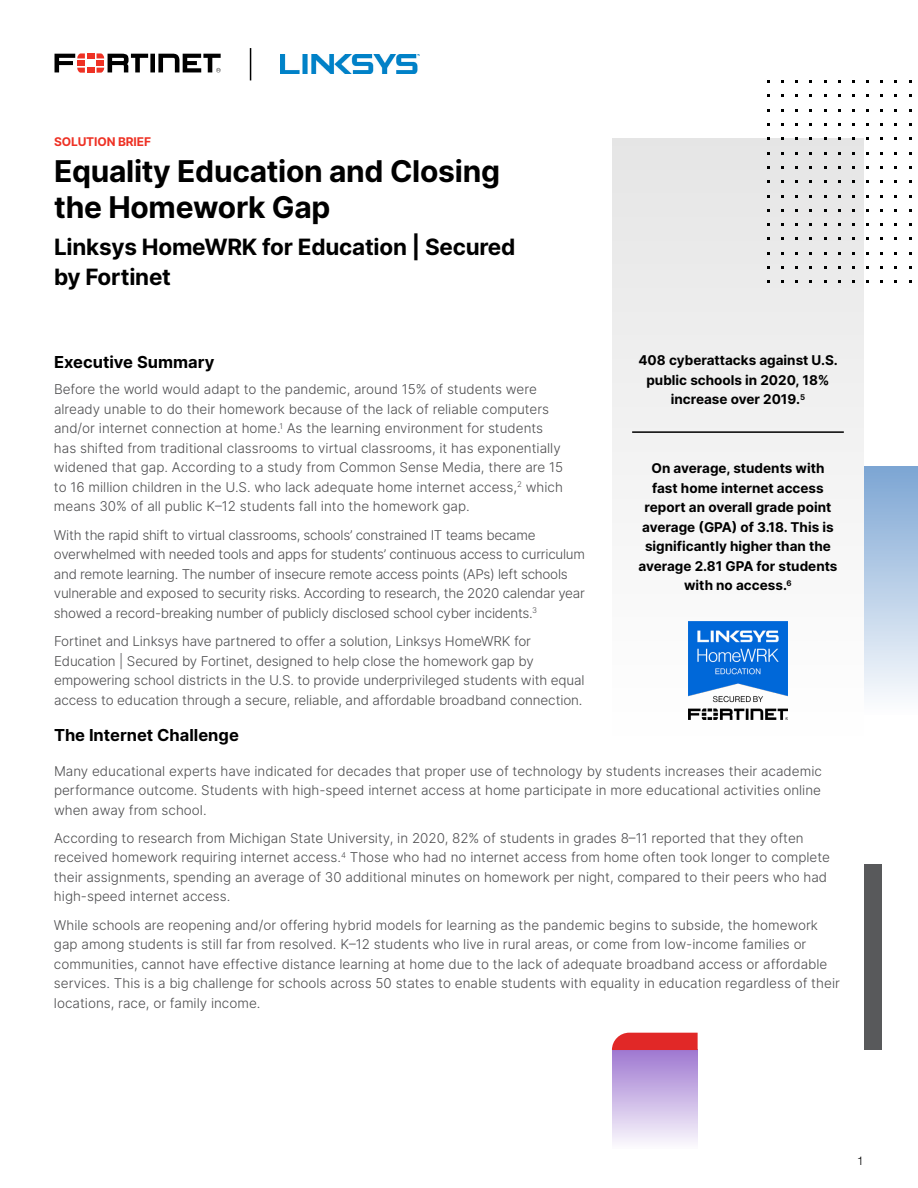
<style>
.page{position:relative;width:918px;height:1188px;background:#fff}
.page>*{position:absolute;margin:0;border:0;box-sizing:border-box;transform-origin:0 0}
.t1{font:700 30px/36px "Inter";letter-spacing:-.01em;color:#000}
.t2{font:700 22.5px/30px "Inter";letter-spacing:-.01em;color:#000}
.t3{font:700 16.5px "Inter";color:#000}
.t4{font:300 13.5px/19.5px "Inter";color:#4d4d4f}
.t5{font:300 13.5px/19.5px "Inter";letter-spacing:-.02em;color:#4d4d4f}
.t6{font:700 13.5px/19.5px "Inter";color:#000;text-align:center}
.t7{font:700 12px "Inter";letter-spacing:-.01em;color:#ee3124}
.t8{font:300 12px "Helvetica Neue LT Pro";color:#000}
</style>
<div class="page">
<svg style="left:55px;top:53px;width:166px;height:20px"></svg>
<hr style="left:250px;top:48px;width:1px;height:32px;background:#000">
<img style="left:280px;top:55px;width:139px;height:19px">
<div style="left:612px;top:138px;width:252px;height:604px;background:#f1f1f1"></div>
<hr style="left:632px;top:431px;width:212px;height:2px;background:#000">
<img style="left:688px;top:621px;width:100px;height:99px">
<div style="left:612px;top:1050px;width:86px;height:99px;background:linear-gradient(to bottom,#9f78d1,#fdfcfe)"></div>
<div style="left:864px;top:864px;width:17px;height:185px;background:#58595b"></div>
<div style="left:864px;top:467px;width:54px;height:248px;background:linear-gradient(to bottom,#7ca6d3,#fdfdfe)"></div>
<svg style="left:612px;top:1033px;width:86px;height:17px"></svg>
<p class="t7" style="left:54px;top:133px;width:99px">SOLUTION BRIEF</p>
<h1 class="t1" style="left:54px;top:153px;width:448px">Equality Education and Closing the Homework Gap</h1>
<h2 class="t2" style="left:54px;top:231px;width:463px">Linksys HomeWRK for Education | Secured by Fortinet</h2>
<p class="t3" style="left:54px;top:350px;width:162px">Executive Summary</p>
<p class="t4" style="left:54px;top:379px;width:511px">Before the world would adapt to the pandemic, around 15% of students were already unable to do their homework because of the lack of reliable computers and/or internet connection at home.<sup>1</sup> As the learning environment for students has shifted from traditional classrooms to virtual classrooms, it has exponentially widened that gap. According to a study from Common Sense Media, there are 15 to 16 million children in the U.S. who lack adequate home internet access,<sup>2</sup> which means 30% of all public K–12 students fall into the homework gap.</p>
<p class="t5" style="left:54px;top:525px;width:533px">With the rapid shift to virtual classrooms, schools’ constrained IT teams became overwhelmed with needed tools and apps for students’ continuous access to curriculum and remote learning. The number of insecure remote access points (APs) left schools vulnerable and exposed to security risks. According to research, the 2020 calendar year showed a record-breaking number of publicly disclosed school cyber incidents.<sup>3</sup></p>
<p class="t4" style="left:54px;top:631px;width:532px">Fortinet and Linksys have partnered to offer a solution, Linksys HomeWRK for Education | Secured by Fortinet, designed to help close the homework gap by empowering school districts in the U.S. to provide underprivileged students with equal access to education through a secure, reliable, and affordable broadband connection.</p>
<p class="t3" style="left:54px;top:723px;width:186px">The Internet Challenge</p>
<p class="t6" style="left:639px;top:350px;width:201px">408 cyberattacks against U.S. public schools in 2020, 18% increase over 2019.<sup>5</sup></p>
<p class="t6" style="left:639px;top:458px;width:200px">On average, students with fast home internet access report an overall grade point average (GPA) of 3.18. This is significantly higher than the average 2.81 GPA for students with no access.<sup>6</sup></p>
<p class="t4" style="left:54px;top:761px;width:770px;text-align:justify">Many educational experts have indicated for decades that proper use of technology by students increases their academic performance outcome. Students with high-speed internet access at home participate in more educational activities online when away from school.</p>
<p class="t4" style="left:54px;top:828px;width:778px">According to research from Michigan State University, in 2020, 82% of students in grades 8–11 reported that they often received homework requiring internet access.<sup>4</sup> Those who had no internet access from home often took longer to complete their assignments, spending an average of 30 additional minutes on homework per night, compared to their peers who had high-speed internet access.</p>
<p class="t4" style="left:54px;top:915px;width:787px">While schools are reopening and/or offering hybrid models for learning as the pandemic begins to subside, the homework gap among students is still far from resolved. K–12 students who live in rural areas, or come from low-income families or communities, cannot have effective distance learning at home due to the lack of adequate broadband access or affordable services. This is a big challenge for schools across 50 states to enable students with equality in education regardless of their locations, race, or family income.</p>
<p class="t8" style="left:857px;top:1154px;width:8px">1</p>
</div>
